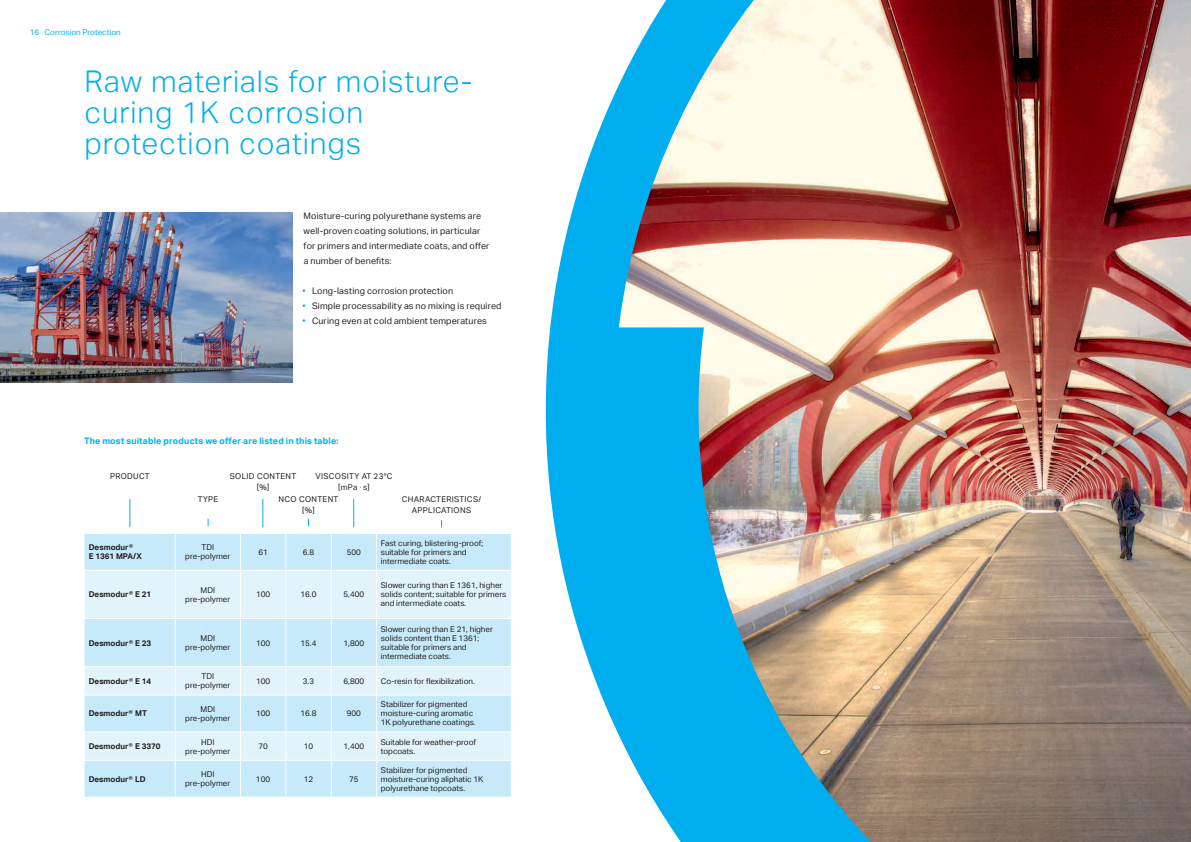
<style>
.page{position:relative;width:1191px;height:842px;background:#fff}
.page>*{position:absolute;margin:0;border:0;box-sizing:border-box;transform-origin:0 0}
.t1{font:300 30px/31px "Aktiv Grotesk";letter-spacing:.03em;color:#00aeef}
.t2{font:9px/15px "Aktiv Grotesk";letter-spacing:.015em;color:#231f20}
.t3{font:700 9px "Aktiv Grotesk";letter-spacing:.02em;color:#00aeef}
.t4{font:8px/9px "Aktiv Grotesk";color:#231f20;text-align:center}
.t5{font:700 8px/9px "Aktiv Grotesk";color:#231f20}
.t6{font:8px/11px "Aktiv Grotesk";letter-spacing:.04em;color:#231f20;text-align:center}
.t7{font:8px "Aktiv Grotesk";color:#00aeef}
.s1{color:#00aeef}
</style>
<div class="page">
<img style="left:974px;top:0;width:217px;height:842px">
<img style="left:0;top:213px;width:292px;height:170px">
<div style="left:84px;top:534px;width:427px;height:263px;background:#c6eafa"></div>
<svg style="left:84px;top:571px;width:427px;height:189px;background:#d5effb"></svg>
<hr style="left:84px;top:618px;width:91px;height:1px;background:#fff">
<hr style="left:175px;top:618px;width:65px;height:1px;background:#fff">
<hr style="left:240px;top:618px;width:46px;height:1px;background:#fff">
<hr style="left:286px;top:618px;width:45px;height:1px;background:#fff">
<hr style="left:331px;top:618px;width:45px;height:1px;background:#fff">
<hr style="left:376px;top:618px;width:135px;height:1px;background:#fff">
<hr style="left:175px;top:534px;width:1px;height:36px;background:#fff">
<hr style="left:240px;top:534px;width:1px;height:36px;background:#fff">
<hr style="left:285px;top:534px;width:1px;height:36px;background:#fff">
<hr style="left:331px;top:534px;width:1px;height:36px;background:#fff">
<hr style="left:376px;top:534px;width:1px;height:36px;background:#fff">
<hr style="left:84px;top:570px;width:91px;height:1px;background:#fff">
<hr style="left:175px;top:570px;width:65px;height:1px;background:#fff">
<hr style="left:175px;top:571px;width:1px;height:47px;background:#fff">
<hr style="left:240px;top:570px;width:46px;height:1px;background:#fff">
<hr style="left:240px;top:571px;width:1px;height:47px;background:#fff">
<hr style="left:286px;top:570px;width:45px;height:1px;background:#fff">
<hr style="left:285px;top:571px;width:1px;height:47px;background:#fff">
<hr style="left:331px;top:570px;width:45px;height:1px;background:#fff">
<hr style="left:331px;top:571px;width:1px;height:47px;background:#fff">
<hr style="left:376px;top:570px;width:135px;height:1px;background:#fff">
<hr style="left:376px;top:571px;width:1px;height:47px;background:#fff">
<hr style="left:175px;top:619px;width:1px;height:47px;background:#fff">
<hr style="left:240px;top:619px;width:1px;height:47px;background:#fff">
<hr style="left:285px;top:619px;width:1px;height:47px;background:#fff">
<hr style="left:331px;top:619px;width:1px;height:47px;background:#fff">
<hr style="left:376px;top:619px;width:1px;height:47px;background:#fff">
<hr style="left:84px;top:666px;width:91px;height:1px;background:#fff">
<hr style="left:175px;top:666px;width:65px;height:1px;background:#fff">
<svg style="left:175px;top:667px;width:1px;height:28px"></svg>
<hr style="left:240px;top:666px;width:46px;height:1px;background:#fff">
<svg style="left:240px;top:667px;width:1px;height:28px"></svg>
<hr style="left:286px;top:666px;width:45px;height:1px;background:#fff">
<svg style="left:285px;top:667px;width:1px;height:28px"></svg>
<hr style="left:331px;top:666px;width:45px;height:1px;background:#fff">
<svg style="left:331px;top:667px;width:1px;height:28px"></svg>
<hr style="left:376px;top:666px;width:135px;height:1px;background:#fff">
<svg style="left:376px;top:667px;width:1px;height:28px"></svg>
<hr style="left:84px;top:695px;width:91px;height:1px;background:#fff">
<hr style="left:175px;top:695px;width:65px;height:1px;background:#fff">
<hr style="left:175px;top:695px;width:1px;height:37px;background:#fff">
<hr style="left:240px;top:695px;width:46px;height:1px;background:#fff">
<hr style="left:240px;top:695px;width:1px;height:37px;background:#fff">
<hr style="left:286px;top:695px;width:45px;height:1px;background:#fff">
<hr style="left:285px;top:695px;width:1px;height:37px;background:#fff">
<hr style="left:331px;top:695px;width:45px;height:1px;background:#fff">
<hr style="left:331px;top:695px;width:1px;height:37px;background:#fff">
<hr style="left:376px;top:695px;width:135px;height:1px;background:#fff">
<hr style="left:376px;top:695px;width:1px;height:37px;background:#fff">
<hr style="left:84px;top:732px;width:91px;height:1px;background:#fff">
<hr style="left:175px;top:732px;width:65px;height:1px;background:#fff">
<svg style="left:175px;top:733px;width:1px;height:27px"></svg>
<hr style="left:240px;top:732px;width:46px;height:1px;background:#fff">
<svg style="left:240px;top:733px;width:1px;height:27px"></svg>
<hr style="left:286px;top:732px;width:45px;height:1px;background:#fff">
<svg style="left:285px;top:733px;width:1px;height:27px"></svg>
<hr style="left:331px;top:732px;width:45px;height:1px;background:#fff">
<svg style="left:331px;top:733px;width:1px;height:27px"></svg>
<hr style="left:376px;top:732px;width:135px;height:1px;background:#fff">
<svg style="left:376px;top:733px;width:1px;height:27px"></svg>
<hr style="left:84px;top:760px;width:91px;height:1px;background:#fff">
<hr style="left:175px;top:760px;width:65px;height:1px;background:#fff">
<hr style="left:175px;top:760px;width:1px;height:37px;background:#fff">
<hr style="left:240px;top:760px;width:46px;height:1px;background:#fff">
<hr style="left:240px;top:760px;width:1px;height:37px;background:#fff">
<hr style="left:286px;top:760px;width:45px;height:1px;background:#fff">
<hr style="left:285px;top:760px;width:1px;height:37px;background:#fff">
<hr style="left:331px;top:760px;width:45px;height:1px;background:#fff">
<hr style="left:331px;top:760px;width:1px;height:37px;background:#fff">
<hr style="left:376px;top:760px;width:135px;height:1px;background:#fff">
<hr style="left:376px;top:760px;width:1px;height:37px;background:#fff">
<svg style="left:130px;top:499px;width:1px;height:28px"></svg>
<svg style="left:263px;top:499px;width:1px;height:28px"></svg>
<svg style="left:353px;top:499px;width:1px;height:28px"></svg>
<img style="left:546px;top:0;width:428px;height:842px">
<p class="t7" style="left:30px;top:28px;width:92px">16 Corrosion Protection</p>
<h1 class="t1" style="left:84px;top:66px;width:389px">Raw materials for moisture&shy;curing 1K corrosion protection coatings</h1>
<p class="t2" style="left:303px;top:208px;width:187px">Moisture-curing polyurethane systems are well-proven coating solutions, in particular for primers and intermediate coats, and offer a number of benefits:</p>
<p class="t2" style="left:302px;top:283px;width:152px"><span class="s1">•</span> Long-lasting corrosion protection</p>
<p class="t2" style="left:302px;top:298px;width:200px"><span class="s1">•</span> Simple processability as no mixing is required</p>
<p class="t2" style="left:302px;top:313px;width:186px"><span class="s1">•</span> Curing even at cold ambient temperatures</p>
<p class="t3" style="left:84px;top:436px;width:256px">The most suitable products we offer are listed in this table:</p>
<p class="t6" style="left:110px;top:471px;width:41px">PRODUCT</p>
<p class="t6" style="left:230px;top:471px;width:68px">SOLID CONTENT [%]</p>
<p class="t6" style="left:316px;top:471px;width:78px">VISCOSITY AT 23°C [mPa · s]</p>
<p class="t4" style="left:198px;top:495px;width:22px">TYPE</p>
<p class="t6" style="left:279px;top:494px;width:61px">NCO CONTENT [%]</p>
<p class="t6" style="left:402px;top:494px;width:81px">CHARACTERISTICS/<br>APPLICATIONS</p>
<p class="t5" style="left:89px;top:543px;width:55px">Desmodur®<br>E 1361 MPA/X</p>
<p class="t4" style="left:185px;top:543px;width:47px">TDI pre-polymer</p>
<p class="t4" style="left:258px;top:548px;width:11px">61</p>
<p class="t4" style="left:303px;top:548px;width:13px">6.8</p>
<p class="t4" style="left:347px;top:548px;width:16px">500</p>
<p class="t4" style="left:381px;top:539px;width:104px;text-align:left">Fast curing, blistering-proof; suitable for primers and intermediate coats.</p>
<p class="t5" style="left:89px;top:590px;width:64px">Desmodur® E 21</p>
<p class="t4" style="left:185px;top:585px;width:47px">MDI pre-polymer</p>
<p class="t4" style="left:256px;top:590px;width:16px">100</p>
<p class="t4" style="left:300px;top:590px;width:17px">16.0</p>
<p class="t4" style="left:343px;top:590px;width:22px">5,400</p>
<p class="t4" style="left:381px;top:581px;width:127px;text-align:left">Slower curing than E 1361, higher solids content; suitable for primers and intermediate coats.</p>
<p class="t5" style="left:89px;top:638px;width:64px">Desmodur® E 23</p>
<p class="t4" style="left:185px;top:634px;width:47px">MDI pre-polymer</p>
<p class="t4" style="left:256px;top:638px;width:16px">100</p>
<p class="t4" style="left:300px;top:638px;width:17px">15.4</p>
<p class="t4" style="left:343px;top:638px;width:22px">1,800</p>
<p class="t4" style="left:381px;top:625px;width:114px;text-align:left">Slower curing than E 21, higher solids content than E 1361; suitable for primers and intermediate coats.</p>
<p class="t5" style="left:89px;top:676px;width:64px">Desmodur® E 14</p>
<p class="t4" style="left:185px;top:672px;width:47px">TDI pre-polymer</p>
<p class="t4" style="left:256px;top:676px;width:16px">100</p>
<p class="t4" style="left:303px;top:676px;width:13px">3.3</p>
<p class="t4" style="left:343px;top:676px;width:22px">6,800</p>
<p class="t4" style="left:381px;top:676px;width:96px">Co-resin for flexibilization.</p>
<p class="t5" style="left:89px;top:709px;width:60px">Desmodur® MT</p>
<p class="t4" style="left:185px;top:705px;width:47px">MDI pre-polymer</p>
<p class="t4" style="left:256px;top:709px;width:16px">100</p>
<p class="t4" style="left:300px;top:709px;width:17px">16.8</p>
<p class="t4" style="left:347px;top:709px;width:16px">900</p>
<p class="t4" style="left:381px;top:700px;width:96px;text-align:left">Stabilizer for pigmented moisture-curing aromatic<br>1K polyurethane coatings.</p>
<p class="t5" style="left:89px;top:742px;width:73px">Desmodur® E 3370</p>
<p class="t4" style="left:185px;top:737px;width:47px">HDI pre-polymer</p>
<p class="t4" style="left:258px;top:742px;width:11px">70</p>
<p class="t4" style="left:304px;top:742px;width:11px">10</p>
<p class="t4" style="left:343px;top:742px;width:22px">1,400</p>
<p class="t4" style="left:381px;top:737px;width:97px;text-align:left">Suitable for weather-proof topcoats.</p>
<p class="t5" style="left:89px;top:774px;width:58px">Desmodur® LD</p>
<p class="t4" style="left:185px;top:770px;width:47px">HDI pre-polymer</p>
<p class="t4" style="left:256px;top:774px;width:16px">100</p>
<p class="t4" style="left:304px;top:774px;width:11px">12</p>
<p class="t4" style="left:349px;top:774px;width:11px">75</p>
<p class="t4" style="left:381px;top:765px;width:104px;text-align:left">Stabilizer for pigmented moisture-curing aliphatic 1K polyurethane topcoats.</p>
</div>
